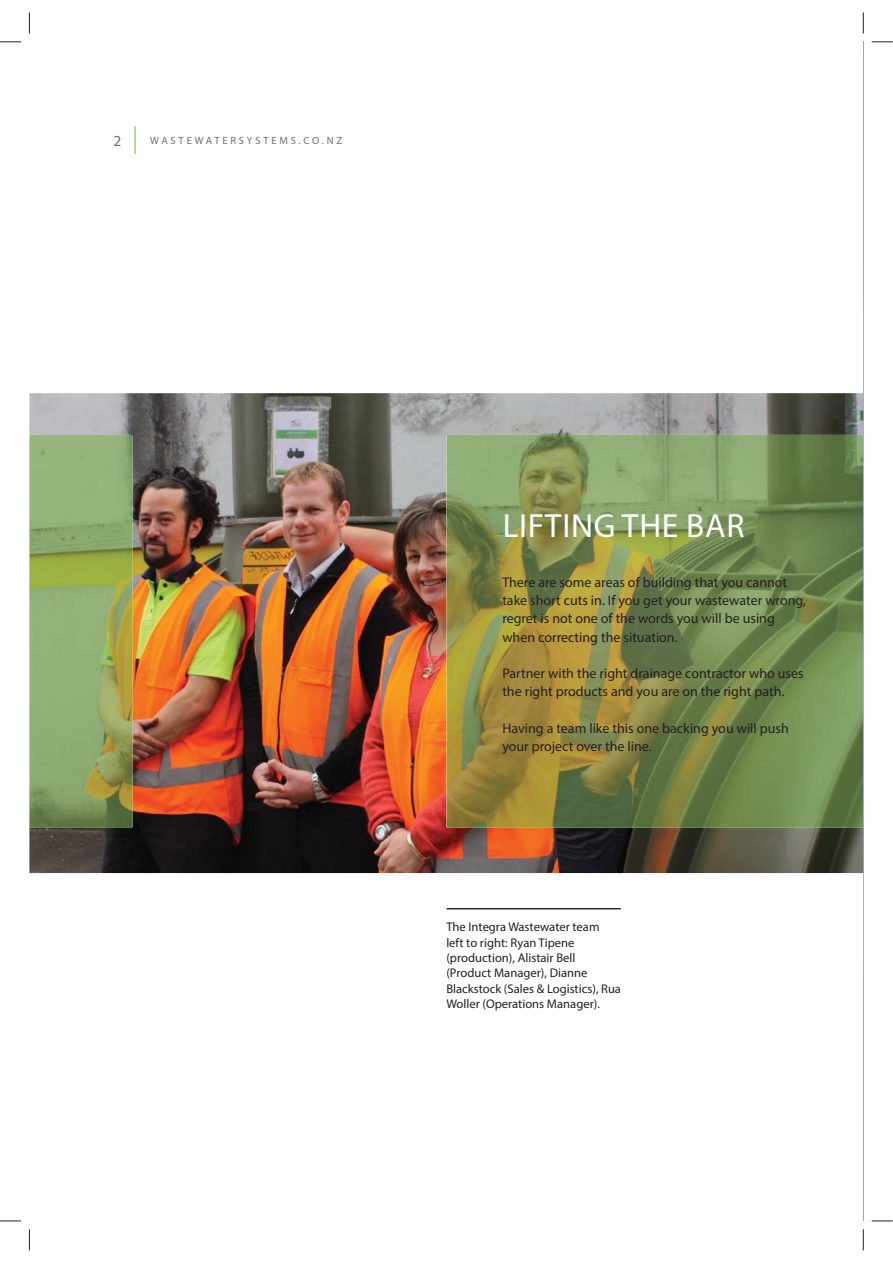
<style>
.page{position:relative;width:893px;height:1263px;background:#fff}
.page>*{position:absolute;margin:0;border:0;box-sizing:border-box;transform-origin:0 0}
.t1{font:33.6px "Myriad Pro";letter-spacing:.02em;color:#fff}
.t2{font:15.45px "Myriad Pro";color:#6d6e70}
.t3{font:13.95px/18.1px "Myriad Pro";color:#231f20}
.t4{font:12.6px/15.5px "Myriad Pro";color:#231f20}
.t5{font:10.5px "Myriad Pro";letter-spacing:.27em;color:#6d6e70}
</style>
<div class="page">
<img style="left:29px;top:393px;width:834px;height:480px">
<svg style="left:135px;top:127px;width:1px;height:27px"></svg>
<svg style="left:863px;top:42px;width:1px;height:1179px"></svg>
<img style="left:446px;top:435px;width:417px;height:393px">
<hr style="left:447px;top:908px;width:173px;height:1px;background:#231f20">
<img style="left:29px;top:435px;width:104px;height:393px;border-radius:2px">
<svg style="left:0;top:42px;width:21px;height:1px"></svg>
<svg style="left:872px;top:42px;width:21px;height:1px"></svg>
<svg style="left:0;top:1221px;width:21px;height:1px"></svg>
<svg style="left:872px;top:1221px;width:21px;height:1px"></svg>
<svg style="left:29px;top:12px;width:1px;height:21px"></svg>
<svg style="left:29px;top:1229px;width:1px;height:21px"></svg>
<svg style="left:863px;top:12px;width:1px;height:21px"></svg>
<svg style="left:863px;top:1229px;width:1px;height:21px"></svg>
<p class="t2" style="left:114px;top:135px;width:9px">2</p>
<p class="t5" style="left:150px;top:137px;width:194px">WASTEWATERSYSTEMS.CO.NZ</p>
<h1 class="t1" style="left:503px;top:513px;width:243px">LIFTING THE BAR</h1>
<p class="t3" style="left:502px;top:574px;width:305px">There are some areas of building that you cannot take short cuts in. If you get your wastewater wrong, regret is not one of the words you will be using when correcting the situation.</p>
<p class="t3" style="left:502px;top:665px;width:303px">Partner with the right drainage contractor who uses the right products and you are on the right path.</p>
<p class="t3" style="left:502px;top:720px;width:288px">Having a team like this one backing you will push your project over the line.</p>
<p class="t4" style="left:446px;top:920px;width:176px">The Integra Wastewater team<br>left to right: Ryan Tipene (production), Alistair Bell (Product Manager), Dianne<br>Blackstock (Sales &amp; Logistics), Rua<br>Woller (Operations Manager).</p>
</div>
